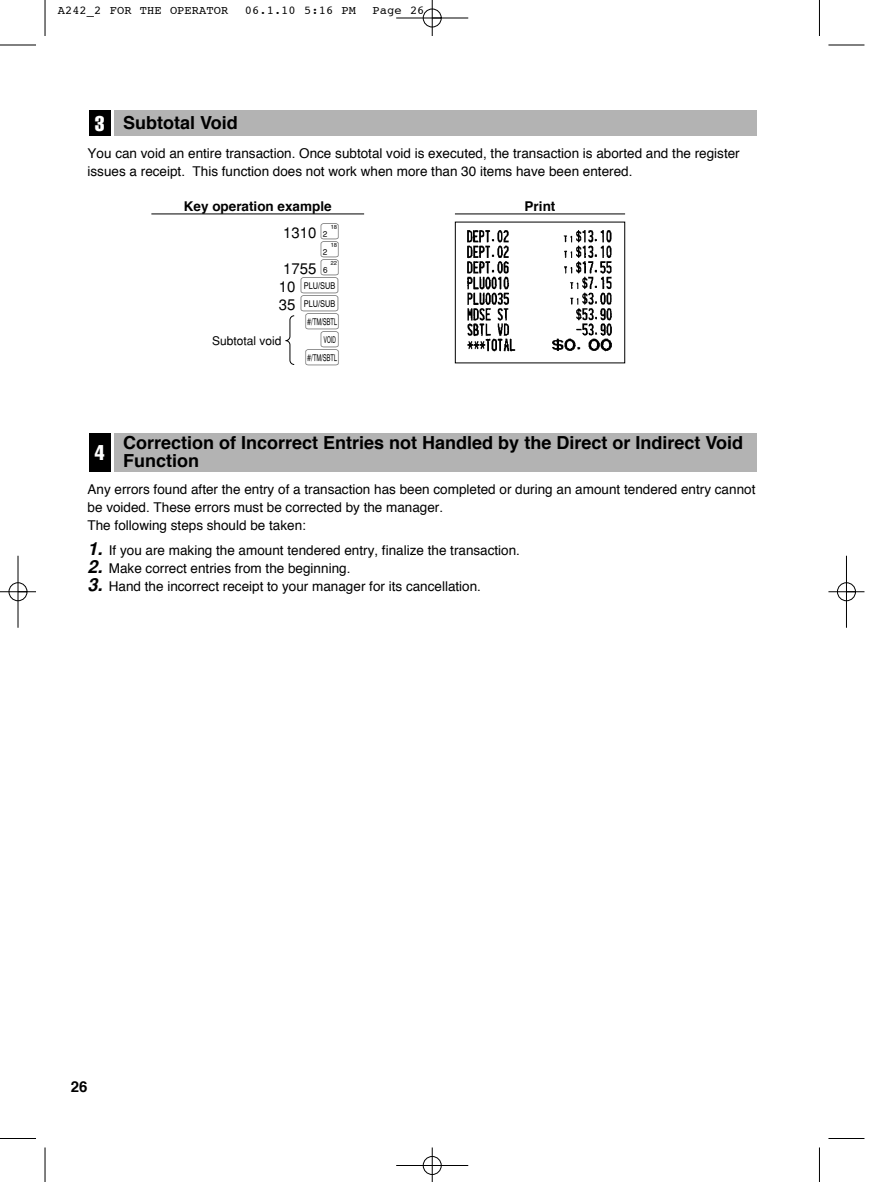
<style>
.page{position:relative;width:893px;height:1182px;background:#fff}
.page>*{position:absolute;margin:0;border:0;box-sizing:border-box;transform-origin:0 0}
.t1{font:extra-condensed 21px "Helvetica";color:#fff}
.t2{font:19.5px/18px "XEA201";color:#000;text-align:right}
.t3{font:700 18px/18px "Helvetica";color:#000}
.t4{font:15px/18px "Helvetica";color:#000}
.t5{font:700 15px "Helvetica";color:#000}
.t6{font:13.5px/18px "Helvetica";color:#000}
.t7{font:700 13.5px "Helvetica";color:#000}
.t8{font:12px "Courier";letter-spacing:.01em;color:#000}
.t9{font:12px "Helvetica";color:#000}
.s1{font-weight:400;font-stretch:extra-condensed;font-size:21px;color:#fff}
.s2{font-family:"XEA201";font-size:19.5px}
.s3{font-weight:700;font-style:italic;font-size:18px}
</style>
<div class="page">
<div style="left:115px;top:433px;width:642px;height:39px;background:#b3b3b3"></div>
<div style="left:89px;top:433px;width:21px;height:39px;background:#000"></div>
<img style="left:467px;top:230px;width:145px;height:121px">
<svg style="left:285px;top:315px;width:10px;height:50px"></svg>
<hr style="left:455px;top:214px;width:170px;height:1px;background:#000">
<hr style="left:151px;top:214px;width:213px;height:1px;background:#000">
<div style="left:115px;top:110px;width:642px;height:26px;background:#b3b3b3"></div>
<div style="left:89px;top:110px;width:21px;height:26px;background:#000"></div>
<hr style="left:45px;top:0;width:1px;height:36px;background:#000">
<hr style="left:1px;top:45px;width:35px;height:1px;background:#000">
<hr style="left:819px;top:0;width:1px;height:36px;background:#000">
<hr style="left:828px;top:45px;width:36px;height:1px;background:#000">
<hr style="left:45px;top:1148px;width:1px;height:33px;background:#000">
<hr style="left:1px;top:1138px;width:35px;height:1px;background:#000">
<hr style="left:819px;top:1148px;width:1px;height:33px;background:#000">
<hr style="left:828px;top:1138px;width:36px;height:1px;background:#000">
<div style="left:9px;top:582px;width:18px;height:19px;border:1px solid #fff;border-radius:50%"></div>
<div style="left:837px;top:582px;width:18px;height:19px;border:1px solid #fff;border-radius:50%"></div>
<hr style="left:396px;top:18px;width:72px;height:1px;background:#000">
<hr style="left:396px;top:1165px;width:72px;height:1px;background:#000">
<hr style="left:18px;top:556px;width:1px;height:72px;background:#000">
<hr style="left:846px;top:556px;width:1px;height:72px;background:#000">
<hr style="left:432px;top:0;width:1px;height:36px;background:#000">
<hr style="left:432px;top:1148px;width:1px;height:33px;background:#000">
<hr style="left:1px;top:591px;width:35px;height:1px;background:#000">
<hr style="left:828px;top:591px;width:36px;height:1px;background:#000">
<div style="left:423px;top:9px;width:18px;height:18px;border:1px solid #000;border-radius:50%"></div>
<div style="left:423px;top:1156px;width:18px;height:19px;border:1px solid #000;border-radius:50%"></div>
<div style="left:9px;top:583px;width:18px;height:18px;border:1px solid #000;border-radius:50%"></div>
<div style="left:837px;top:583px;width:18px;height:18px;border:1px solid #000;border-radius:50%"></div>
<p class="t8" style="left:58px;top:4px;width:172px">A242_2 FOR THE OPERATOR</p>
<p class="t8" style="left:245px;top:4px;width:113px">06.1.10 5:16 PM</p>
<p class="t8" style="left:372px;top:4px;width:53px">Page 26</p>
<h3 class="t3" style="left:95px;top:115px;width:144px"><span class="s1">3</span> Subtotal Void</h3>
<p class="t6" style="left:88px;top:145px;width:653px">You can void an entire transaction. Once subtotal void is executed, the transaction is aborted and the register issues a receipt. This function does not work when more than 30 items have been entered.</p>
<p class="t7" style="left:184px;top:200px;width:149px">Key operation example</p>
<p class="t7" style="left:524px;top:200px;width:32px">Print</p>
<p class="t4" style="left:283px;top:225px;width:58px">1310 <span class="s2">"</span></p>
<h2 class="t2" style="left:320px;top:240px;width:20px">"</h2>
<p class="t4" style="left:279px;top:261px;width:62px">1755 <span class="s2">+<br></span>10<br>35</p>
<h2 class="t2" style="left:300px;top:276px;width:41px">P<br>P<br>S<br>V<br>S</h2>
<p class="t9" style="left:212px;top:336px;width:71px">Subtotal void</p>
<h1 class="t1" style="left:95px;top:445px;width:11px">4</h1>
<h3 class="t3" style="left:123px;top:436px;width:621px">Correction of Incorrect Entries not Handled by the Direct or Indirect Void<br>Function</h3>
<p class="t6" style="left:88px;top:481px;width:669px">Any errors found after the entry of a transaction has been completed or during an amount tendered entry cannot be voided. These errors must be corrected by the manager.<br>The following steps should be taken:</p>
<p class="t6" style="left:88px;top:543px;width:434px"><span class="s3">1.</span> If you are making the amount tendered entry, finalize the transaction.</p>
<p class="t6" style="left:88px;top:561px;width:264px"><span class="s3">2.</span> Make correct entries from the beginning.</p>
<p class="t6" style="left:88px;top:579px;width:395px"><span class="s3">3.</span> Hand the incorrect receipt to your manager for its cancellation.</p>
<p class="t5" style="left:71px;top:1080px;width:18px">26</p>
</div>
